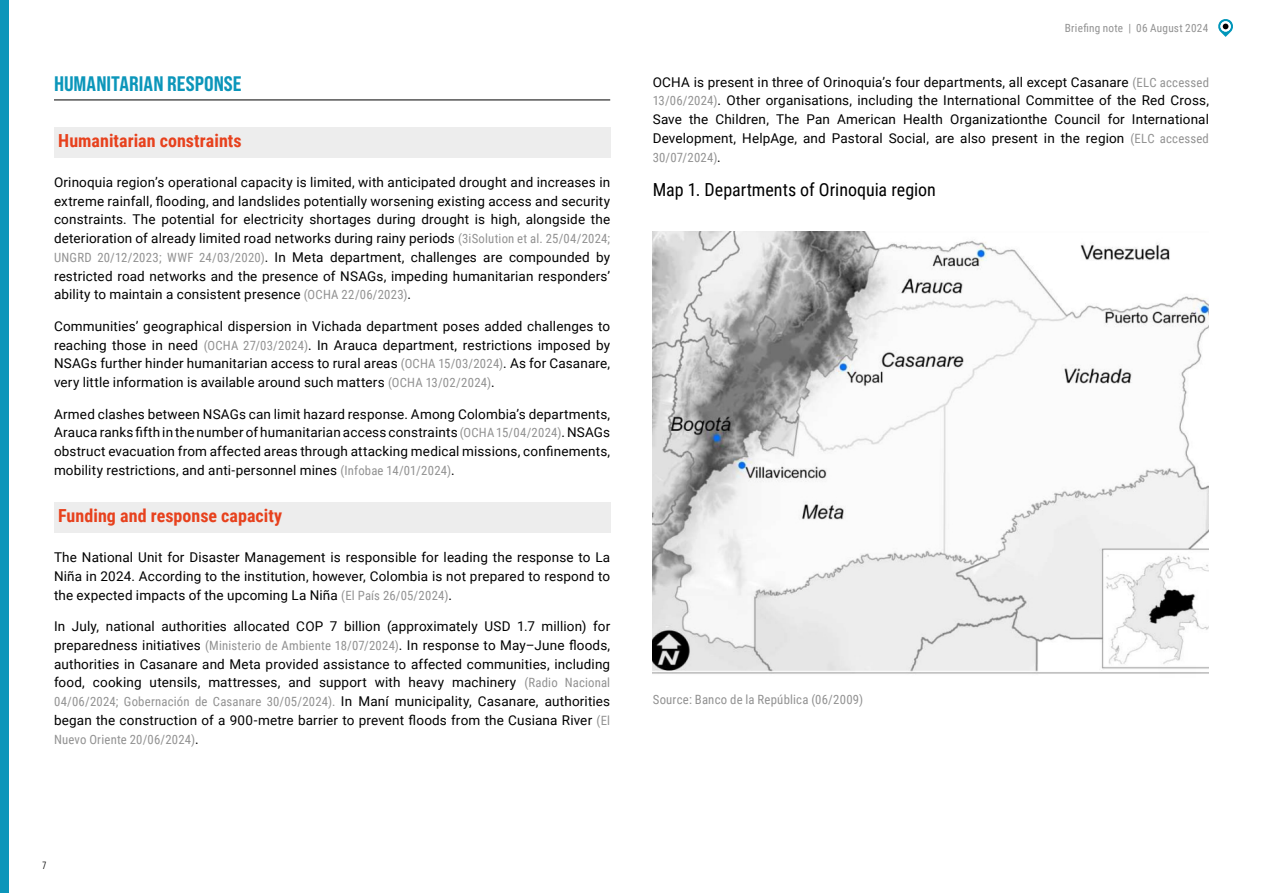
<style>
.page{position:relative;width:1263px;height:893px;background:#fff}
.page>*{position:absolute;margin:0;border:0;box-sizing:border-box;transform-origin:0 0}
.t1{font:21px "Bebas Neue Pro Semi Exp X Bold";color:#0c96ba}
.t2{font:700 18px "Roboto Condensed";color:#e7411d}
.t3{font:18px "Roboto Condensed";color:#000}
.t4{font:13.5px/18.8px "Roboto";letter-spacing:.01em;color:#000;text-align:justify}
.t5{font:12.75px "Roboto Condensed";letter-spacing:.015em;color:#929292}
.t6{font:11.25px "Roboto Condensed";letter-spacing:.02em;color:#929292}
.t7{font:10.5px "Bebas Neue Pro Middle";color:#000}
.s1{font-family:"Roboto Condensed";font-size:12.75px;color:#929292}
.s2{font-family:"Roboto";font-size:13.5px;color:#000}
</style>
<div class="page">
<svg style="left:1218px;top:19px;width:15px;height:18px"></svg>
<div style="left:0;top:0;width:9px;height:893px;background:#0c96ba"></div>
<hr style="left:54px;top:100px;width:556px;height:1px;background:#000">
<div style="left:54px;top:127px;width:556px;height:31px;background:#ededed"></div>
<div style="left:54px;top:502px;width:556px;height:31px;background:#ededed"></div>
<img style="left:653px;top:232px;width:556px;height:442px">
<h1 class="t1" style="left:54px;top:71px;width:189px">HUMANITARIAN RESPONSE</h1>
<h2 class="t2" style="left:58px;top:128px;width:185px">Humanitarian constraints</h2>
<p class="t4" style="left:54px;top:172px;width:558px">Orinoquia region’s operational capacity is limited, with anticipated drought and increases in extreme rainfall, flooding, and landslides potentially worsening existing access and security constraints. The potential for electricity shortages during drought is high, alongside the deterioration of already limited road networks during rainy periods <span class="s1">(3iSolution et al. 25/04/2024; UNGRD 20/12/2023; WWF 24/03/2020)</span>. In Meta department, challenges are compounded by restricted road networks and the presence of NSAGs, impeding humanitarian responders’ ability to maintain a consistent presence <span class="s1">(OCHA 22/06/2023)</span>.</p>
<p class="t4" style="left:54px;top:316px;width:558px">Communities’ geographical dispersion in Vichada department poses added challenges to reaching those in need <span class="s1">(OCHA 27/03/2024)</span>. In Arauca department, restrictions imposed by NSAGs further hinder humanitarian access to rural areas <span class="s1">(OCHA 15/03/2024)</span>. As for Casanare, very little information is available around such matters <span class="s1">(OCHA 13/02/2024)</span>.</p>
<p class="t4" style="left:54px;top:404px;width:558px">Armed clashes between NSAGs can limit hazard response. Among Colombia’s departments, Arauca ranks fifth in the number of humanitarian access constraints <span class="s1">(OCHA 15/04/2024)</span>. NSAGs obstruct evacuation from affected areas through attacking medical missions, confinements, mobility restrictions, and anti-personnel mines <span class="s1">(Infobae 14/01/2024)</span>.</p>
<h2 class="t2" style="left:58px;top:503px;width:225px">Funding and response capacity</h2>
<p class="t4" style="left:54px;top:547px;width:558px">The National Unit for Disaster Management is responsible for leading the response to La Niña in 2024. According to the institution, however, Colombia is not prepared to respond to the expected impacts of the upcoming La Niña <span class="s1">(El País 26/05/2024)</span>.</p>
<p class="t4" style="left:54px;top:616px;width:558px">In July, national authorities allocated COP 7 billion (approximately USD 1.7 million) for preparedness initiatives <span class="s1">(Ministerio de Ambiente 18/07/2024)</span>. In response to May–June floods, authorities in Casanare and Meta provided assistance to affected communities, including food, cooking utensils, mattresses, and support with heavy machinery <span class="s1">(Radio Nacional</span></p>
<p class="t5" style="left:54px;top:693px;width:558px">04/06/2024; Gobernación de Casanare 30/05/2024). <span class="s2">In Maní municipality, Casanare, authorities</span></p>
<p class="t4" style="left:54px;top:710px;width:558px">began the construction of a 900-metre barrier to prevent floods from the Cusiana River <span class="s1">(El</span></p>
<p class="t5" style="left:54px;top:730px;width:146px">Nuevo Oriente 20/06/2024)<span class="s2">.</span></p>
<p class="t6" style="left:1065px;top:20px;width:145px">Briefing note | 06 August 2024</p>
<p class="t4" style="left:653px;top:72px;width:558px">OCHA is present in three of Orinoquia’s four departments, all except Casanare <span class="s1">(ELC accessed 13/06/2024)</span>. Other organisations, including the International Committee of the Red Cross, Save the Children, The Pan American Health Organizationthe Council for International Development, HelpAge, and Pastoral Social, are also present in the region <span class="s1">(ELC accessed</span></p>
<p class="t5" style="left:653px;top:148px;width:70px">30/07/2024)<span class="s2">.</span></p>
<h2 class="t3" style="left:653px;top:177px;width:285px">Map 1. Departments of Orinoquia region</h2>
<p class="t5" style="left:653px;top:690px;width:212px">Source: Banco de la República (06/2009)</p>
<p class="t7" style="left:43px;top:859px;width:5px">7</p>
</div>
